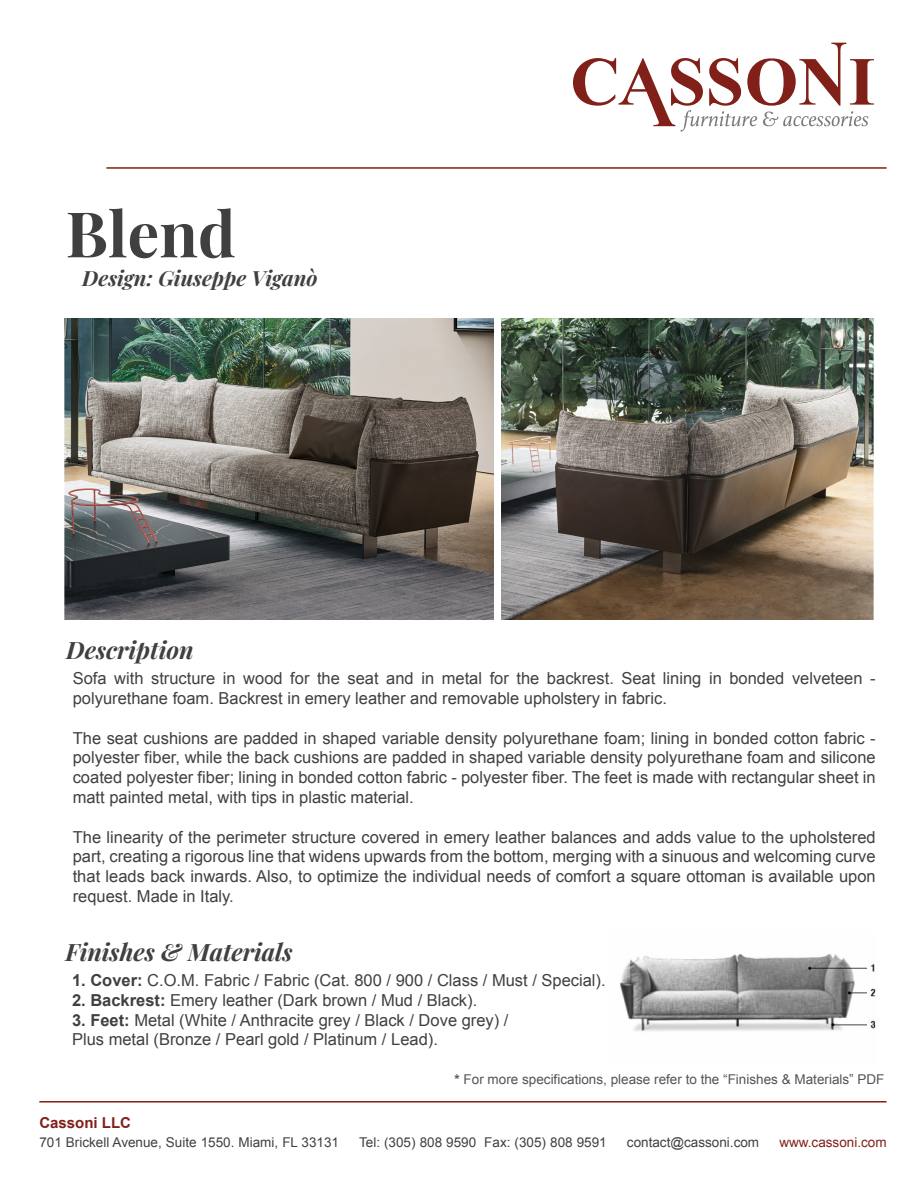
<style>
.page{position:relative;width:918px;height:1188px;background:#fff}
.page>*{position:absolute;margin:0;border:0;box-sizing:border-box;transform-origin:0 0}
.t1{font:700 63px "Playfair Display";color:#404041}
.t2{font:italic 700 24px "Playfair Display";color:#404041}
.t3{font:italic 700 21px "Playfair Display";color:#404041}
.t4{font:16.5px/19.8px "Arial";color:#404041}
.t5{font:700 15px "Arial";color:#812019}
.t6{font:13.5px "Arial";color:#414042}
.t7{font:13.5px "Arial";color:#545454}
.t8{font:13.5px "Arial";color:#812019}
.s1{font-weight:700}
</style>
<div class="page">
<img style="left:64px;top:318px;width:430px;height:302px">
<img style="left:502px;top:318px;width:371px;height:302px">
<img style="left:619px;top:954px;width:257px;height:77px">
<svg style="left:573px;top:43px;width:301px;height:89px"></svg>
<hr style="left:106px;top:167px;width:781px;height:2px;background:#812019">
<hr style="left:39px;top:1101px;width:848px;height:2px;background:#812019">
<h1 class="t1" style="left:66px;top:184px;width:172px">Blend</h1>
<p class="t3" style="left:82px;top:261px;width:237px">Design: Giuseppe Viganò</p>
<h2 class="t2" style="left:66px;top:631px;width:129px">Description</h2>
<p class="t4" style="left:73px;top:669px;width:804px">Sofa with structure in wood for the seat and in metal for the backrest. Seat lining in bonded velveteen - polyurethane foam. Backrest in emery leather and removable upholstery in fabric.</p>
<p class="t4" style="left:73px;top:728px;width:804px;text-align:justify">The seat cushions are padded in shaped variable density polyurethane foam; lining in bonded cotton fabric - polyester fiber, while the back cushions are padded in shaped variable density polyurethane foam and silicone coated polyester fiber; lining in bonded cotton fabric - polyester fiber. The feet is made with rectangular sheet in matt painted metal, with tips in plastic material.</p>
<p class="t4" style="left:73px;top:827px;width:805px;text-align:justify">The linearity of the perimeter structure covered in emery leather balances and adds value to the upholstered part, creating a rigorous line that widens upwards from the bottom, merging with a sinuous and welcoming curve that leads back inwards. Also, to optimize the individual needs of comfort a square ottoman is available upon request. Made in Italy.</p>
<h2 class="t2" style="left:66px;top:932px;width:228px">Finishes &amp; Materials</h2>
<p class="t4" style="left:72px;top:970px;width:535px"><span class="s1">1. Cover:</span> C.O.M. Fabric / Fabric (Cat. 800 / 900 / Class / Must / Special).</p>
<p class="t4" style="left:72px;top:990px;width:407px"><span class="s1">2. Backrest:</span> Emery leather (Dark brown / Mud / Black).</p>
<p class="t4" style="left:72px;top:1010px;width:438px"><span class="s1">3. Feet:</span> Metal (White / Anthracite grey / Black / Dove grey) /<br>Plus metal (Bronze / Pearl gold / Platinum / Lead).</p>
<p class="t7" style="left:455px;top:1070px;width:431px"><span class="s1">*</span> For more specifications, please refer to the “Finishes &amp; Materials” PDF</p>
<p class="t5" style="left:39px;top:1113px;width:93px">Cassoni LLC</p>
<p class="t6" style="left:39px;top:1134px;width:301px">701 Brickell Avenue, Suite 1550. Miami, FL 33131</p>
<p class="t6" style="left:359px;top:1134px;width:249px">Tel: (305) 808 9590 Fax: (305) 808 9591</p>
<p class="t6" style="left:627px;top:1134px;width:134px">contact@cassoni.com</p>
<p class="t8" style="left:779px;top:1134px;width:109px">www.cassoni.com</p>
</div>
